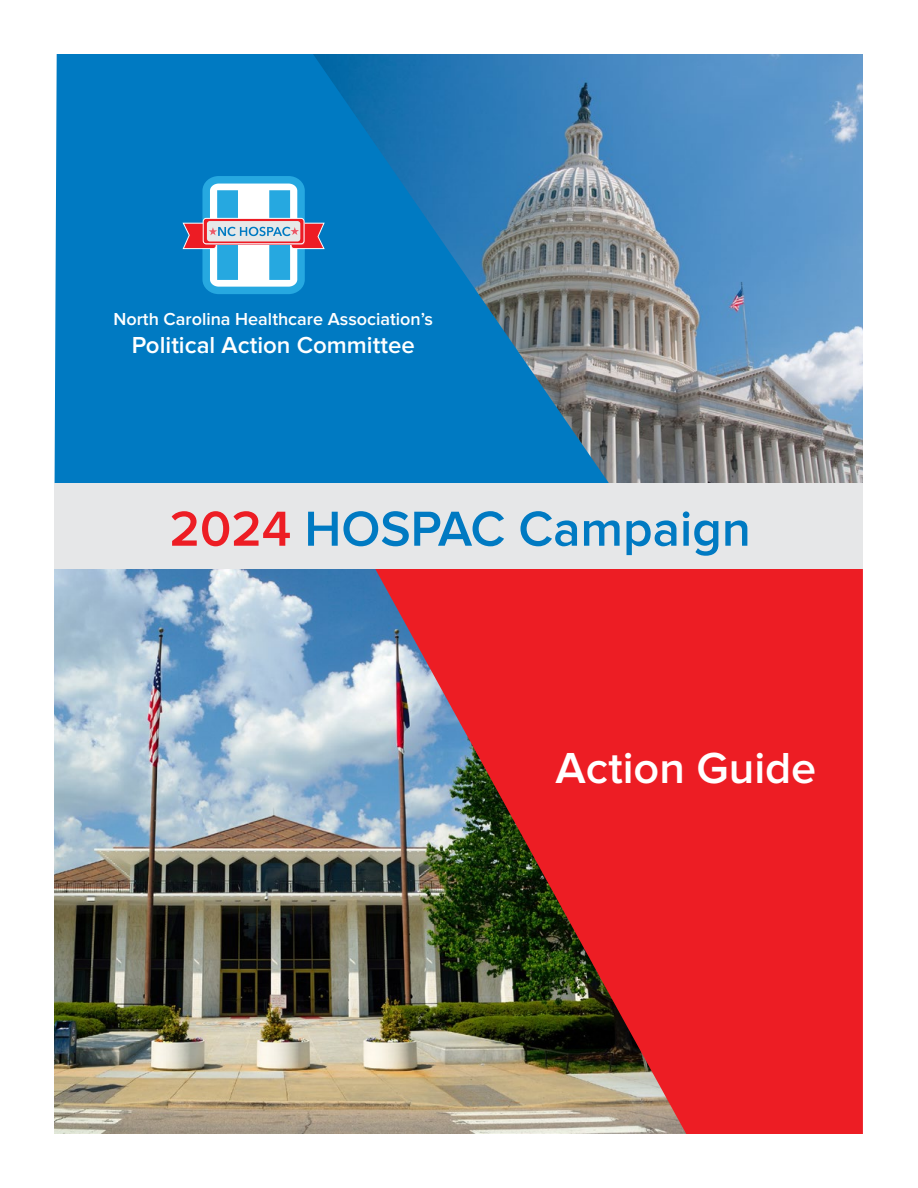
<style>
.page{position:relative;width:918px;height:1188px;background:#fff}
.page>*{position:absolute;margin:0;border:0;box-sizing:border-box;transform-origin:0 0}
.t1{font:600 51px "Proxima Nova";color:#007ac2}
.t2{font:600 45px "Proxima Nova";color:#fff}
.t3{font:600 24px "Proxima Nova";color:#fff}
.t4{font:600 18px "Proxima Nova";color:#fff}
.s1{color:#ed1d24}
</style>
<div class="page">
<img style="left:612px;top:54px;width:251px;height:430px">
<svg style="left:55px;top:54px;width:557px;height:430px;background:#177bb7"></svg>
<svg style="left:182px;top:172px;width:143px;height:126px"></svg>
<img style="left:54px;top:569px;width:318px;height:565px">
<img style="left:372px;top:569px;width:491px;height:565px">
<div style="left:54px;top:484px;width:809px;height:85px;background:#e6e7e8"></div>
<p class="t4" style="left:113px;top:308px;width:321px">North Carolina Healthcare Association’s</p>
<h3 class="t3" style="left:132px;top:332px;width:285px">Political Action Committee</h3>
<h1 class="t1" style="left:170px;top:500px;width:583px"><span class="s1">2024</span> HOSPAC Campaign</h1>
<h2 class="t2" style="left:556px;top:742px;width:262px">Action Guide</h2>
</div>
